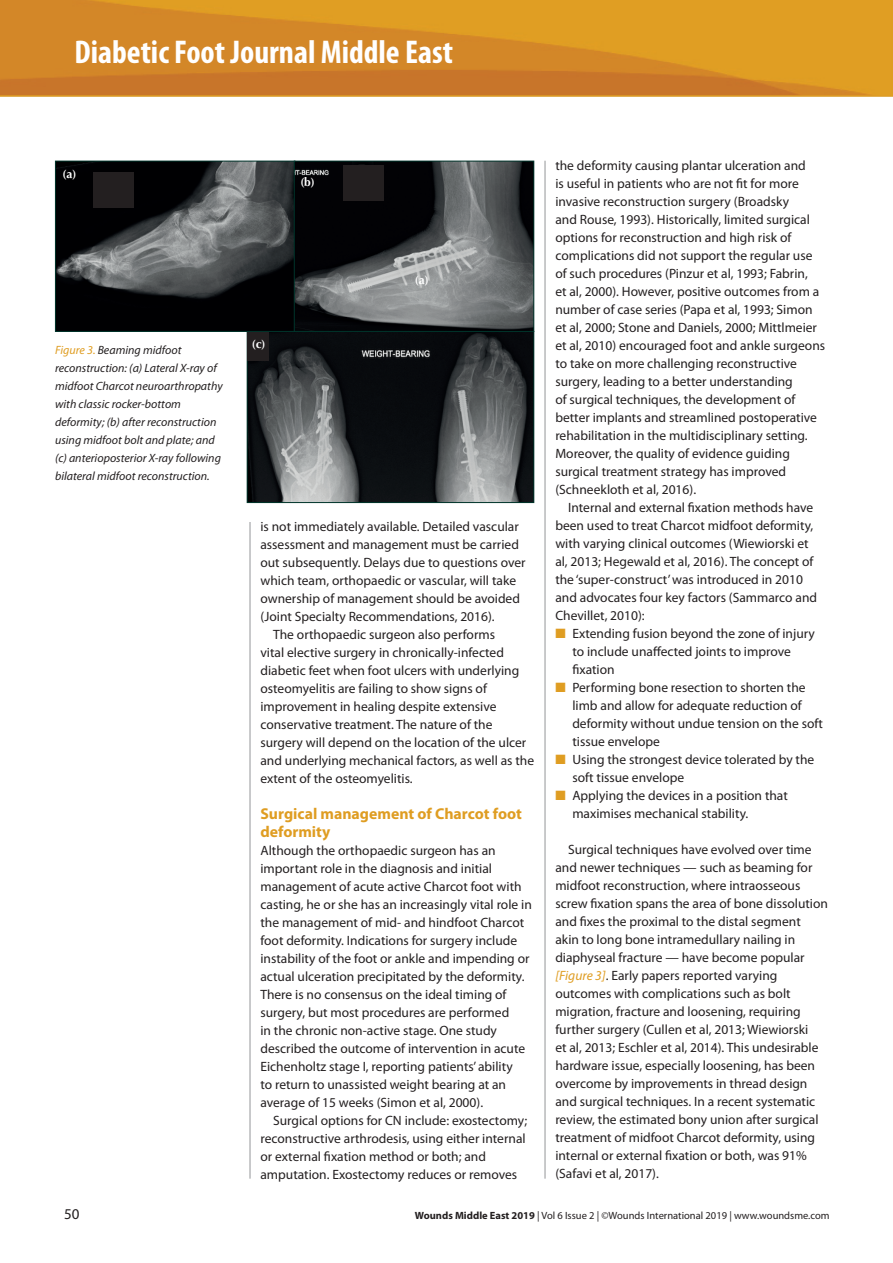
<style>
.page{position:relative;width:893px;height:1263px;background:#fff}
.page>*{position:absolute;margin:0;border:0;box-sizing:border-box;transform-origin:0 0}
.t1{font:700 condensed 33.15px "Myriad Pro";color:#fff}
.t2{font:700 condensed 33px "Myriad Pro";color:#fff}
.t3{font:700 15.75px/18px "Myriad Pro";color:#df9d22}
.t4{font:15px "Myriad Pro";color:#231f20}
.t5{font:13.5px/18px "Myriad Pro";color:#231f20}
.t6{font:italic 12px/18px "Myriad Pro";color:#231f20}
.t7{font:700 12px "Optima";color:#fff}
.t8{font:10.5px "Myriad Pro";color:#231f20}
.s1{color:#df9d22}
.s2{font-style:italic;color:#df9d22}
.s3{font-weight:700}
</style>
<div class="page">
<hr style="left:250px;top:522px;width:1px;height:657px;background:#939598">
<hr style="left:545px;top:161px;width:1px;height:1018px;background:#939598">
<svg style="left:0;top:0;width:893px;height:97px;background:#d68d26"></svg>
<img style="left:249px;top:333px;width:283px;height:168px">
<div style="left:247px;top:331px;width:287px;height:172px;border:1px solid #00352b"></div>
<img style="left:57px;top:163px;width:475px;height:167px">
<div style="left:55px;top:161px;width:240px;height:171px;border:1px solid #00352b"></div>
<div style="left:294px;top:161px;width:240px;height:171px;border:1px solid #00352b"></div>
<div style="left:343px;top:165px;width:41px;height:36px;background:#231f20"></div>
<div style="left:247px;top:332px;width:22px;height:29px;background:#231f20"></div>
<div style="left:93px;top:172px;width:41px;height:36px;background:#231f20"></div>
<h2 class="t2" style="left:74px;top:31px;width:380px">Diabetic Foot Journal Middle East</h2>
<h1 class="t1" style="left:74px;top:35px;width:182px">Clinical practice</h1>
<p class="t7" style="left:63px;top:167px;width:15px">(a)</p>
<p class="t6" style="left:55px;top:341px;width:169px"><span class="s1">Figure 3.</span> Beaming midfoot reconstruction: (a) Lateral X-ray of midfoot Charcot neuroarthropathy with classic rocker-bottom deformity; (b) after reconstruction using midfoot bolt and plate; and (c) anterioposterior X-ray following bilateral midfoot reconstruction.</p>
<p class="t7" style="left:300px;top:175px;width:16px">(b)</p>
<p class="t7" style="left:252px;top:337px;width:15px">(c)</p>
<p class="t7" style="left:415px;top:273px;width:15px">(a)</p>
<p class="t5" style="left:260px;top:517px;width:260px">is not immediately available. Detailed vascular</p>
<p class="t5" style="left:260px;top:535px;width:260px">assessment and management must be carried</p>
<p class="t5" style="left:260px;top:553px;width:267px">out subsequently. Delays due to questions over</p>
<p class="t5" style="left:260px;top:571px;width:257px">which team, orthopaedic or vascular, will take</p>
<p class="t5" style="left:260px;top:589px;width:261px">ownership of management should be avoided</p>
<p class="t5" style="left:260px;top:607px;width:236px">(Joint Specialty Recommendations, 2016).</p>
<p class="t5" style="left:273px;top:625px;width:223px">The orthopaedic surgeon also performs</p>
<p class="t5" style="left:260px;top:643px;width:245px">vital elective surgery in chronically-infected</p>
<p class="t5" style="left:260px;top:661px;width:260px">diabetic feet when foot ulcers with underlying</p>
<p class="t5" style="left:260px;top:679px;width:228px">osteomyelitis are failing to show signs of</p>
<p class="t5" style="left:260px;top:697px;width:238px">improvement in healing despite extensive</p>
<p class="t5" style="left:260px;top:715px;width:234px">conservative treatment. The nature of the</p>
<p class="t5" style="left:260px;top:733px;width:267px">surgery will depend on the location of the ulcer</p>
<p class="t5" style="left:260px;top:751px;width:275px">and underlying mechanical factors, as well as the</p>
<p class="t5" style="left:260px;top:769px;width:154px">extent of the osteomyelitis.</p>
<p class="t3" style="left:260px;top:804px;width:263px">Surgical management of Charcot foot deformity</p>
<p class="t5" style="left:260px;top:841px;width:273px">Although the orthopaedic surgeon has an important role in the diagnosis and initial management of acute active Charcot foot with casting, he or she has an increasingly vital role in the management of mid- and hindfoot Charcot foot deformity. Indications for surgery include instability of the foot or ankle and impending or actual ulceration precipitated by the deformity.<br>There is no consensus on the ideal timing of surgery, but most procedures are performed<br>in the chronic non-active stage. One study described the outcome of intervention in acute Eichenholtz stage I, reporting patients’ ability<br>to return to unassisted weight bearing at an average of 15 weeks (Simon et al, 2000).</p>
<p class="t5" style="left:260px;top:1111px;width:268px;text-indent:13px">Surgical options for CN include: exostectomy; reconstructive arthrodesis, using either internal or external fixation method or both; and amputation. Exostectomy reduces or removes</p>
<p class="t5" style="left:555px;top:157px;width:271px">the deformity causing plantar ulceration and<br>is useful in patients who are not fit for more invasive reconstruction surgery (Broadsky<br>and Rouse, 1993). Historically, limited surgical options for reconstruction and high risk of complications did not support the regular use of such procedures (Pinzur et al, 1993; Fabrin,<br>et al, 2000). However, positive outcomes from a number of case series (Papa et al, 1993; Simon et al, 2000; Stone and Daniels, 2000; Mittlmeier et al, 2010) encouraged foot and ankle surgeons to take on more challenging reconstructive surgery, leading to a better understanding<br>of surgical techniques, the development of better implants and streamlined postoperative rehabilitation in the multidisciplinary setting.<br>Moreover, the quality of evidence guiding surgical treatment strategy has improved (Schneekloth et al, 2016).</p>
<p class="t5" style="left:555px;top:499px;width:263px;text-indent:13px">Internal and external fixation methods have been used to treat Charcot midfoot deformity, with varying clinical outcomes (Wiewiorski et al, 2013; Hegewald et al, 2016). The concept of the ‘super-construct’ was introduced in 2010 and advocates four key factors (Sammarco and Chevillet, 2010):</p>
<p class="t5" style="left:572px;top:625px;width:244px;text-indent:-17px"><span class="s1">■</span> Extending fusion beyond the zone of injury to include unaffected joints to improve fixation</p>
<p class="t5" style="left:572px;top:679px;width:252px;text-indent:-17px"><span class="s1">■</span> Performing bone resection to shorten the limb and allow for adequate reduction of deformity without undue tension on the soft tissue envelope</p>
<p class="t5" style="left:572px;top:751px;width:243px;text-indent:-17px"><span class="s1">■</span> Using the strongest device tolerated by the soft tissue envelope</p>
<p class="t5" style="left:572px;top:787px;width:217px;text-indent:-17px"><span class="s1">■</span> Applying the devices in a position that maximises mechanical stability.</p>
<p class="t5" style="left:555px;top:841px;width:274px;text-indent:13px">Surgical techniques have evolved over time and newer techniques — such as beaming for midfoot reconstruction, where intraosseous screw fixation spans the area of bone dissolution and fixes the proximal to the distal segment<br>akin to long bone intramedullary nailing in diaphyseal fracture — have become popular <span class="s2">[Figure 3]</span>. Early papers reported varying outcomes with complications such as bolt migration, fracture and loosening, requiring further surgery (Cullen et al, 2013; Wiewiorski<br>et al, 2013; Eschler et al, 2014). This undesirable hardware issue, especially loosening, has been overcome by improvements in thread design and surgical techniques. In a recent systematic review, the estimated bony union after surgical treatment of midfoot Charcot deformity, using internal or external fixation or both, was 91% (Safavi et al, 2017).</p>
<p class="t4" style="left:64px;top:1204px;width:17px">50</p>
<p class="t8" style="left:415px;top:1208px;width:416px"><span class="s3">Wounds Middle East 2019</span> | Vol 6 Issue 2 | ©Wounds International 2019 | www.woundsme.com</p>
</div>
